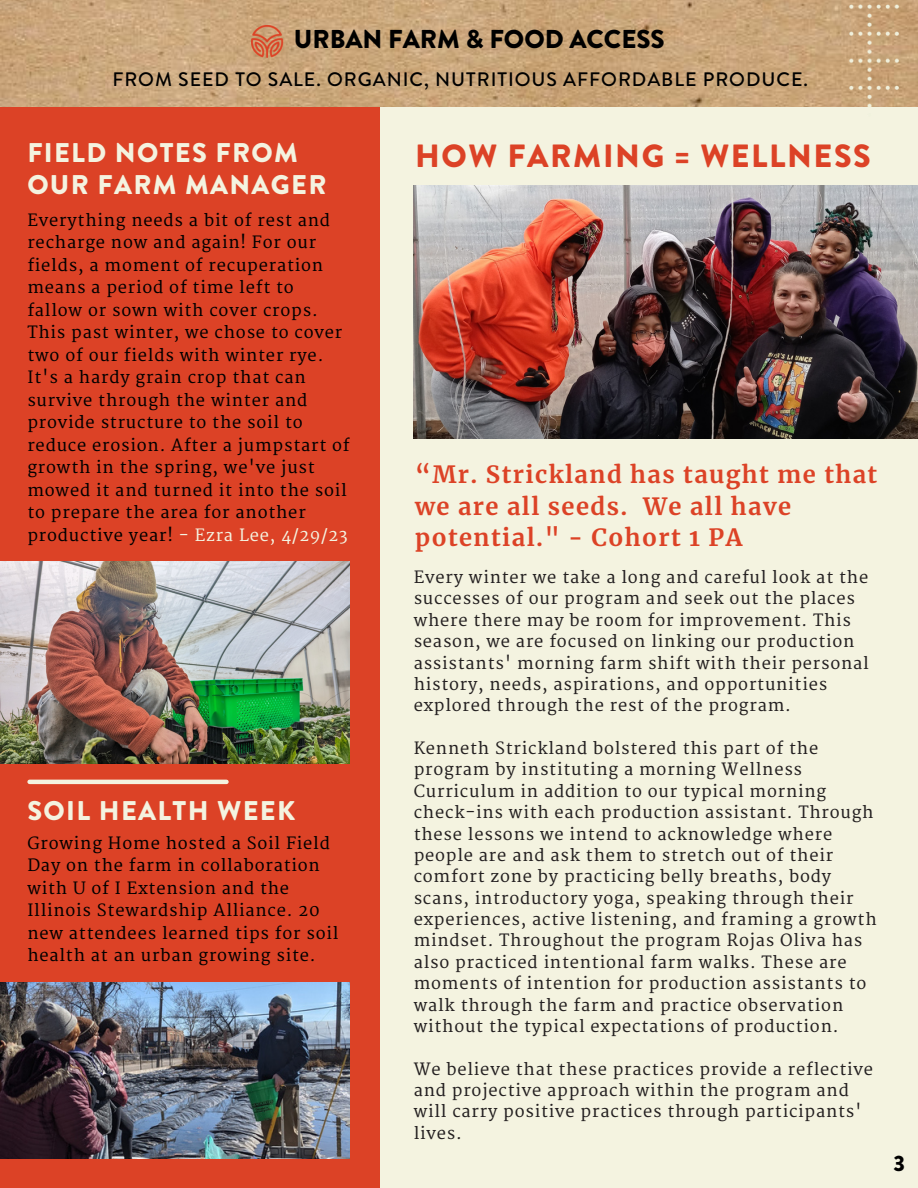
<style>
.page{position:relative;width:918px;height:1188px;background:#fff}
.page>*{position:absolute;margin:0;border:0;box-sizing:border-box;transform-origin:0 0}
.t1{font:900 32.1px "Brandon Grotesque";letter-spacing:.05em;color:#dc4226}
.t2{font:900 27px "Brandon Grotesque";letter-spacing:.05em;color:#f4f3e0}
.t3{font:900 25.8px "Brandon Grotesque";color:#000}
.t4{font:700 23.7px/31.5px "Merriweather";letter-spacing:.06em;color:#dc4226}
.t5{font:900 22.2px "Brandon Grotesque";color:#000}
.t6{font:500 19.5px "Brandon Grotesque";letter-spacing:.05em;color:#000}
.t7{font:16.5px/21.3px "Merriweather";letter-spacing:.05em;color:#231f20}
.t8{font:16.5px/22.5px "Merriweather";letter-spacing:.05em;color:#000}
.s1{color:#f4f3e0}
</style>
<div class="page">
<div style="left:0;top:105px;width:918px;height:1083px;background:#f4f3e0"></div>
<div style="left:0;top:92px;width:380px;height:1096px;background:#dc4226"></div>
<img style="left:0;top:0;width:918px;height:107px">
<img style="left:845px;top:0;width:53px;height:107px">
<img style="left:252px;top:25px;width:34px;height:33px">
<img style="left:0;top:982px;width:350px;height:177px">
<hr style="left:30px;top:780px;width:196px;height:4px;background:#f4f3e0">
<img style="left:0;top:561px;width:350px;height:203px">
<img style="left:414px;top:185px;width:504px;height:254px">
<p class="t3" style="left:294px;top:21px;width:373px">URBAN FARM &amp; FOOD ACCESS</p>
<p class="t6" style="left:112px;top:66px;width:697px">FROM SEED TO SALE. ORGANIC, NUTRITIOUS AFFORDABLE PRODUCE.</p>
<p class="t2" style="left:27px;top:134px;width:272px">FIELD NOTES FROM</p>
<p class="t2" style="left:27px;top:165px;width:301px">OUR FARM MANAGER</p>
<p class="t8" style="left:27px;top:209px;width:324px">Everything needs a bit of rest and recharge now and again! For our fields, a moment of recuperation means a period of time left to fallow or sown with cover crops.<br>This past winter, we chose to cover two of our fields with winter rye.<br>It's a hardy grain crop that can survive through the winter and provide structure to the soil to reduce erosion. After a jumpstart of growth in the spring, we've just mowed it and turned it into the soil to prepare the area for another productive year! <span class="s1">- Ezra Lee, 4/29/23</span></p>
<p class="t2" style="left:27px;top:791px;width:269px">SOIL HEALTH WEEK</p>
<p class="t8" style="left:27px;top:832px;width:313px">Growing Home hosted a Soil Field<br>Day on the farm in collaboration with U of I Extension and the<br>Illinois Stewardship Alliance. 20 new attendees learned tips for soil health at an urban growing site.</p>
<p class="t1" style="left:415px;top:133px;width:457px">HOW FARMING = WELLNESS</p>
<p class="t4" style="left:415px;top:459px;width:464px">“Mr. Strickland has taught me that we are all seeds. We all have potential." - Cohort 1 PA</p>
<p class="t7" style="left:414px;top:567px;width:457px">Every winter we take a long and careful look at the successes of our program and seek out the places where there may be room for improvement. This season, we are focused on linking our production assistants' morning farm shift with their personal history, needs, aspirations, and opportunities explored through the rest of the program.</p>
<p class="t7" style="left:414px;top:738px;width:464px">Kenneth Strickland bolstered this part of the program by instituting a morning Wellness Curriculum in addition to our typical morning check-ins with each production assistant. Through these lessons we intend to acknowledge where people are and ask them to stretch out of their comfort zone by practicing belly breaths, body scans, introductory yoga, speaking through their experiences, active listening, and framing a growth mindset. Throughout the program Rojas Oliva has also practiced intentional farm walks. These are moments of intention for production assistants to walk through the farm and practice observation without the typical expectations of production.</p>
<p class="t7" style="left:414px;top:1059px;width:461px">We believe that these practices provide a reflective and projective approach within the program and will carry positive practices through participants' lives.</p>
<p class="t5" style="left:893px;top:1147px;width:13px">3</p>
</div>
